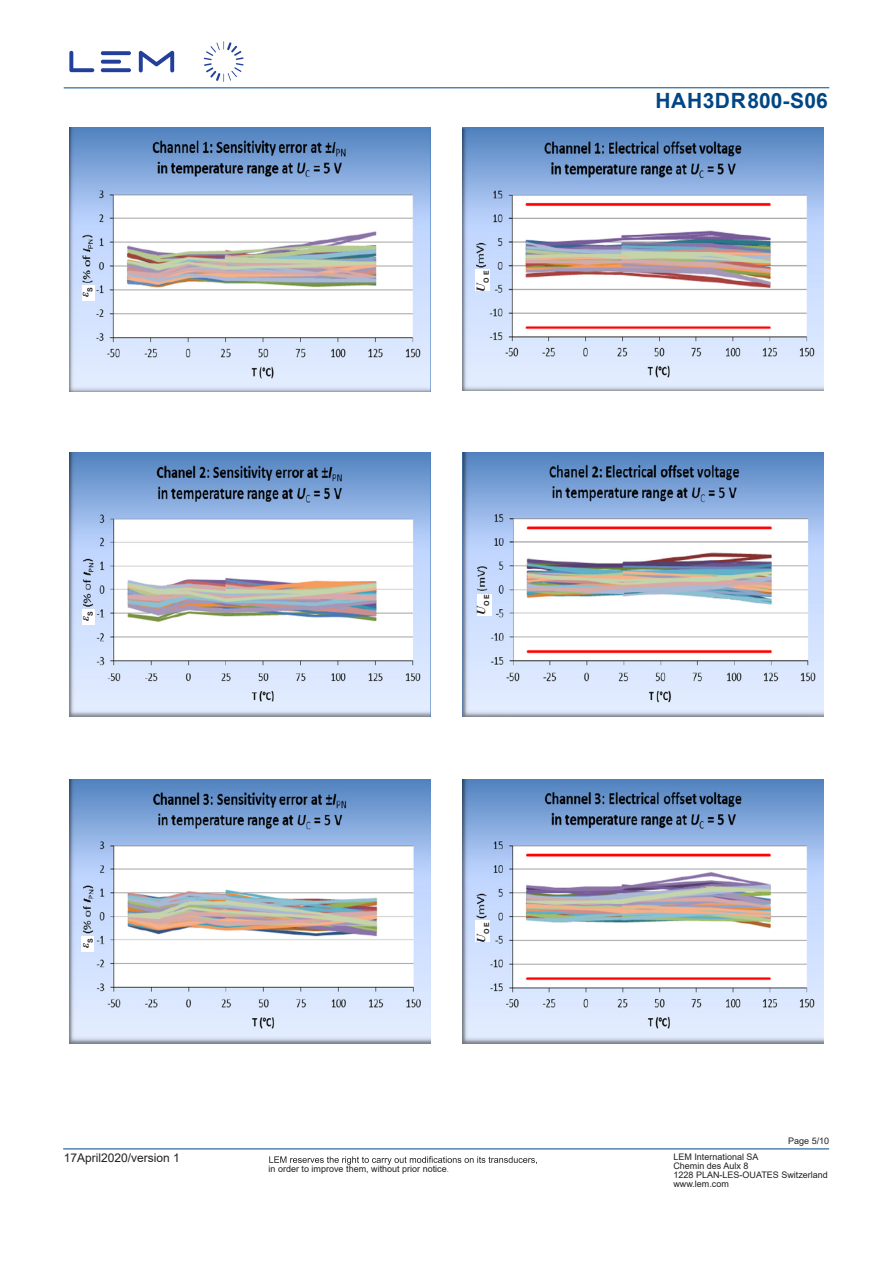
<style>
.page{position:relative;width:893px;height:1263px;background:#fff}
.page>*{position:absolute;margin:0;border:0;box-sizing:border-box;transform-origin:0 0}
.t1{font:700 21px "Arial";letter-spacing:.02em;color:#004684}
.t2{font:12px "Arial";color:#231f20}
.Header_table{font:italic 700 12px "Times New Roman";color:#231f20}
.t3{font:9px/9px "Arial";color:#231f20}
.Header_table-2{font:700 7.05px "Arial";color:#231f20}
.s1{font-family:"Adobe Song Std";font-weight:300}
</style>
<div class="page">
<hr style="left:63px;top:1148px;width:766px;height:1px;background:#004685">
<hr style="left:64px;top:87px;width:765px;height:1px;background:#004a8d">
<svg style="left:69px;top:51px;width:105px;height:21px"></svg>
<svg style="left:204px;top:41px;width:40px;height:41px"></svg>
<svg style="left:269px;top:1156px;width:268px;height:9px"></svg>
<img style="left:69px;top:128px;width:362px;height:263px">
<img style="left:69px;top:453px;width:362px;height:263px">
<img style="left:69px;top:779px;width:362px;height:264px">
<img style="left:462px;top:127px;width:362px;height:264px">
<img style="left:462px;top:453px;width:362px;height:263px">
<img style="left:462px;top:779px;width:362px;height:264px">
<div style="left:82px;top:285px;width:12px;height:15px;background:#fff"></div>
<div style="left:475px;top:270px;width:14px;height:21px;background:#fff"></div>
<div style="left:83px;top:609px;width:12px;height:15px;background:#fff"></div>
<div style="left:477px;top:594px;width:14px;height:21px;background:#fff"></div>
<div style="left:81px;top:936px;width:13px;height:15px;background:#fff"></div>
<div style="left:475px;top:921px;width:14px;height:21px;background:#fff"></div>
<p class="Header_table" style="left:76px;top:297px;width:11px;rotate:-90deg">ε<sub>S</sub></p>
<p class="Header_table" style="left:76px;top:621px;width:11px;rotate:-90deg">ε<sub>S</sub></p>
<p class="Header_table" style="left:76px;top:948px;width:11px;rotate:-90deg">ε<sub>S</sub></p>
<p class="Header_table-2" style="left:481px;top:291px;width:22px;rotate:-90deg"><sup>U</sup>O E</p>
<p class="Header_table-2" style="left:482px;top:615px;width:22px;rotate:-90deg"><sup>U</sup>O E</p>
<p class="Header_table-2" style="left:482px;top:943px;width:22px;rotate:-90deg"><sup>U</sup>O E</p>
<h1 class="t1" style="left:655px;top:86px;width:174px">HAH3DR 800-S06</h1>
<p class="t3" style="left:788px;top:1136px;width:43px">Page 5/10</p>
<h2 class="t2" style="left:64px;top:1149px;width:118px">17April2020/version 1</h2>
<p class="t3" style="left:673px;top:1152px;width:156px">LEM International SA<br>Chemin des Aulx 8<br>1228 PLAN-LES-OUATES Switzerland www.lem.com</p>
<p class="t3" style="left:269px;top:1164px;width:182px">in order to improve them, without prior notice<span class="s1">.</span></p>
</div>
